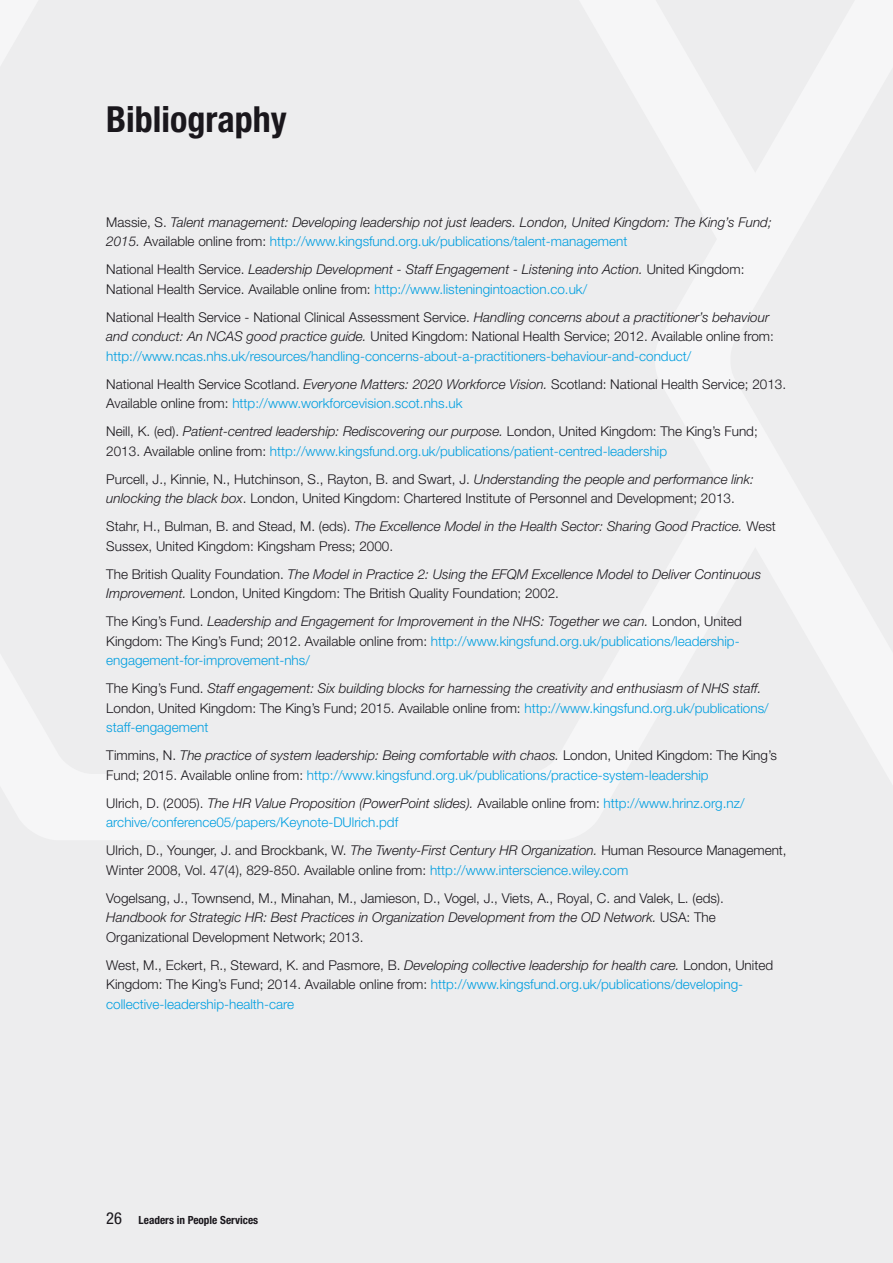
<style>
.page{position:relative;width:893px;height:1263px;background:#ededee}
.page>*{position:absolute;margin:0;border:0;box-sizing:border-box;transform-origin:0 0}
.PS-H1__8{font:700 condensed 36px "Helvetica Neue LT Std";color:#1a171c}
.PS-Body__2{font:300 13.5px/19.5px "Helvetica Neue LT Std";color:#1a171c}
.PS-Body__2-2{font:italic 300 13.5px/19.5px "Helvetica Neue LT Std";color:#1a171c}
.PS-Body__2-3{font:300 13.5px/19.5px "Helvetica Neue LT Std";color:#009ee0}
.t1{font:700 condensed 11.25px "Helvetica Neue LT Std";color:#1a171c}
.s1{font-style:normal}
.s2{font-style:normal;color:#009ee0}
.s3{font-style:italic}
.s4{color:#009ee0}
.s5{color:#1a171c}
.s6{font-style:italic;color:#1a171c}
.s7{font-weight:400;font-size:16.5px}
</style>
<div class="page">
<p class="PS-H1__8" style="left:106px;top:97px;width:182px">Bibliography</p>
<p class="PS-Body__2-2" style="left:106px;top:212px;width:667px"><span class="s1">Massie, S.</span> Talent management: Developing leadership not just leaders. London, United Kingdom: The King’s Fund;<br>2015. <span class="s1">Available online from:</span> <span class="s2">http://www.kingsfund.org.uk/publications/talent-management</span></p>
<p class="PS-Body__2" style="left:106px;top:259px;width:640px">National Health Service. <span class="s3">Leadership Development - Staff Engagement - Listening into Action.</span> United Kingdom:<br>National Health Service. Available online from: <span class="s4">http://www.listeningintoaction.co.uk/</span></p>
<p class="PS-Body__2" style="left:106px;top:307px;width:669px">National Health Service - National Clinical Assessment Service. <span class="s3">Handling concerns about a practitioner’s behaviour and conduct: An NCAS good practice guide.</span> United Kingdom: National Health Service; 2012. Available online from: <span class="s4">http://www.ncas.nhs.uk/resources/handling-concerns-about-a-practitioners-behaviour-and-conduct/</span></p>
<p class="PS-Body__2" style="left:106px;top:374px;width:681px">National Health Service Scotland. <span class="s3">Everyone Matters: 2020 Workforce Vision.</span> Scotland: National Health Service; 2013.<br>Available online from: <span class="s4">http://www.workforcevision.scot.nhs.uk</span></p>
<p class="PS-Body__2" style="left:106px;top:421px;width:653px">Neill, K. (ed). <span class="s3">Patient-centred leadership: Rediscovering our purpose.</span> London, United Kingdom: The King’s Fund;<br>2013. Available online from: <span class="s4">http://www.kingsfund.org.uk/publications/patient-centred-leadership</span></p>
<p class="PS-Body__2" style="left:106px;top:469px;width:649px">Purcell, J., Kinnie, N., Hutchinson, S., Rayton, B. and Swart, J. <span class="s3">Understanding the people and performance link: unlocking the black box</span>. London, United Kingdom: Chartered Institute of Personnel and Development; 2013.</p>
<p class="PS-Body__2" style="left:106px;top:516px;width:671px">Stahr, H., Bulman, B. and Stead, M. (eds). <span class="s3">The Excellence Model in the Health Sector: Sharing Good Practice.</span> West<br>Sussex, United Kingdom: Kingsham Press; 2000.</p>
<p class="PS-Body__2" style="left:106px;top:564px;width:656px">The British Quality Foundation. <span class="s3">The Model in Practice 2: Using the EFQM Excellence Model to Deliver Continuous<br>Improvement.</span> London, United Kingdom: The British Quality Foundation; 2002.</p>
<p class="PS-Body__2-3" style="left:106px;top:611px;width:637px"><span class="s5">The King’s Fund.</span> <span class="s6">Leadership and Engagement for Improvement in the NHS: Together we can.</span> <span class="s5">London, United<br>Kingdom: The King’s Fund; 2012. Available online from:</span> http://www.kingsfund.org.uk/publications/leadership&shy;engagement-for-improvement-nhs/</p>
<p class="PS-Body__2-2" style="left:106px;top:678px;width:664px"><span class="s1">The King’s Fund.</span> Staff engagement: Six building blocks for harnessing the creativity and enthusiasm of NHS staff.<br><span class="s1">London, United Kingdom: The King’s Fund; 2015. Available online from:</span> <span class="s2">http://www.kingsfund.org.uk/publications/ staff-engagement</span></p>
<p class="PS-Body__2" style="left:106px;top:745px;width:672px">Timmins, N. <span class="s3">The practice of system leadership: Being comfortable with chaos.</span> London, United Kingdom: The King’s<br>Fund; 2015. Available online from: <span class="s4">http://www.kingsfund.org.uk/publications/practice-system-leadership</span></p>
<p class="PS-Body__2-3" style="left:106px;top:793px;width:640px"><span class="s5">Ulrich, D. (2005).</span> <span class="s6">The HR Value Proposition (PowerPoint slides).</span> <span class="s5">Available online from:</span> http://www.hrinz.org.nz/ archive/conference05/papers/Keynote-DUlrich.pdf</p>
<p class="PS-Body__2" style="left:106px;top:840px;width:682px">Ulrich, D., Younger, J. and Brockbank, W. <span class="s3">The Twenty-First Century HR Organization.</span> Human Resource Management,<br>Winter 2008, Vol. 47(4), 829-850. Available online from: <span class="s4">http://www.interscience.wiley.com</span></p>
<p class="PS-Body__2" style="left:106px;top:888px;width:619px">Vogelsang, J., Townsend, M., Minahan, M., Jamieson, D., Vogel, J., Viets, A., Royal, C. and Valek, L. (eds).<br><span class="s3">Handbook for Strategic HR: Best Practices in Organization Development from the OD Network.</span> USA: The<br>Organizational Development Network; 2013.</p>
<p class="PS-Body__2" style="left:106px;top:955px;width:668px">West, M., Eckert, R., Steward, K. and Pasmore, B. <span class="s3">Developing collective leadership for health care.</span> London, United<br>Kingdom: The King’s Fund; 2014. Available online from: <span class="s4">http://www.kingsfund.org.uk/publications/developing&shy;collective-leadership-health-care</span></p>
<p class="t1" style="left:106px;top:1213px;width:153px"><span class="s7">26</span> Leaders in People Services</p>
</div>
